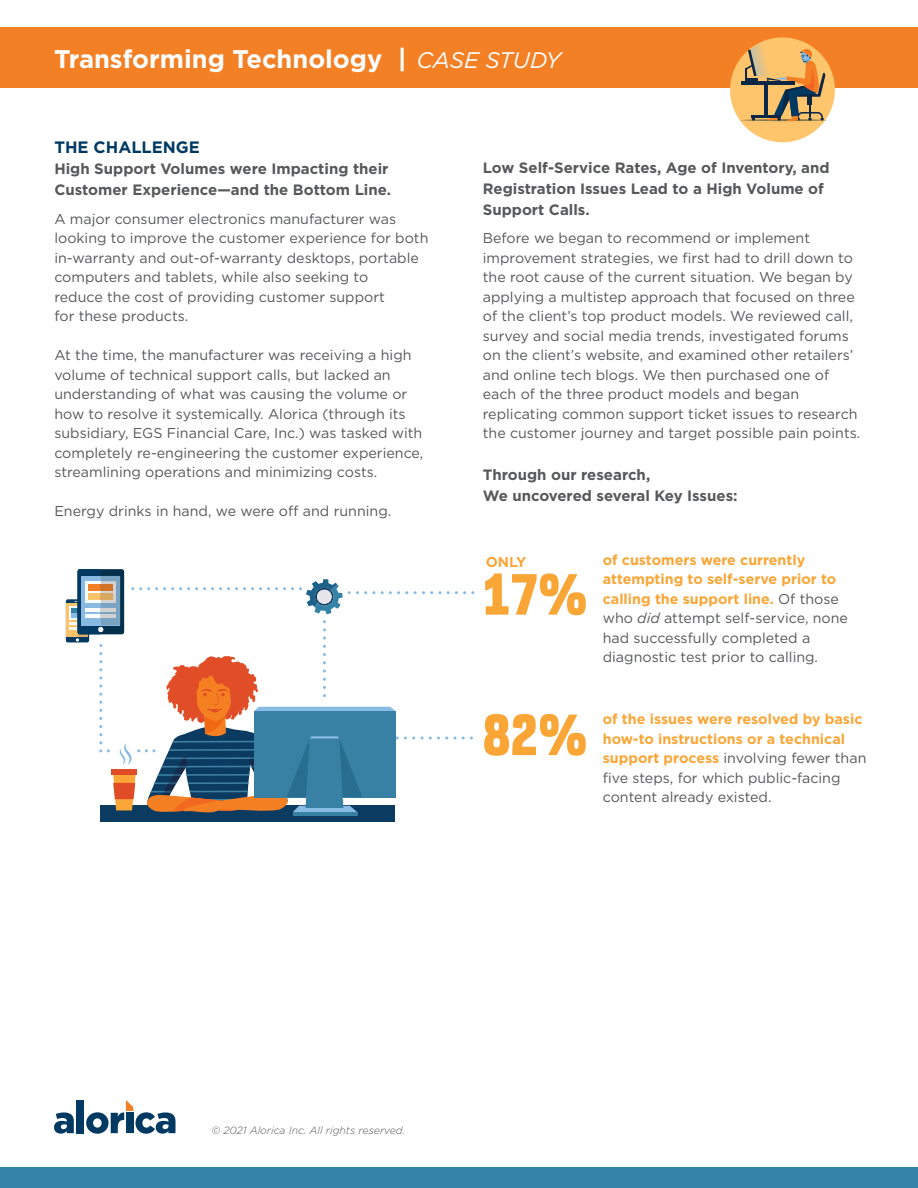
<style>
.page{position:relative;width:918px;height:1188px;background:#fff}
.page>*{position:absolute;margin:0;border:0;box-sizing:border-box;transform-origin:0 0}
.t1{font:800 53.1px "Polaris Condensed";color:#faa637}
.t2{font:700 25.5px "Gotham";color:#fff}
.t3{font:700 16.5px "Gotham";color:#003a62}
.t4{font:700 15px/21px "Gotham";color:#57585a}
.t5{font:14.25px/19.5px "Gotham";color:#57585a}
.t6{font:700 14.25px/19.5px "Gotham";color:#faa637}
.t7{font:italic 300 10.5px "Gotham";color:#57585a}
.s1{font-weight:400;font-style:italic;font-size:22.5px}
.s2{font-weight:700;color:#faa637}
.s3{font-style:italic}
.s4{font-weight:400;color:#57585a}
</style>
<div class="page">
<div style="left:0;top:27px;width:918px;height:60px;background:#f48026"></div>
<div style="left:730px;top:37px;width:105px;height:105px;background:#fec56d;border-radius:50%"></div>
<div style="left:0;top:1168px;width:918px;height:20px;background:#3482a6"></div>
<svg style="left:54px;top:1112px;width:20px;height:22px"></svg>
<div style="left:77px;top:1100px;width:7px;height:33px;background:#003a62"></div>
<svg style="left:86px;top:1100px;width:89px;height:34px"></svg>
<div style="left:66px;top:599px;width:23px;height:43px;background:#003a62;border-radius:2px"></div>
<div style="left:67px;top:603px;width:21px;height:33px;background:#fec46c"></div>
<div style="left:101px;top:805px;width:294px;height:17px;background:#0c3b62"></div>
<hr style="left:293px;top:812px;width:64px;height:4px;background:#3881a5">
<svg style="left:739px;top:41px;width:90px;height:80px"></svg>
<svg style="left:68px;top:569px;width:406px;height:245px"></svg>
<p class="t2" style="left:54px;top:42px;width:508px">Transforming Technology | <span class="s1">CASE STUDY</span></p>
<p class="t3" style="left:54px;top:136px;width:147px">THE CHALLENGE</p>
<p class="t4" style="left:54px;top:158px;width:336px">High Support Volumes were Impacting their</p>
<p class="t4" style="left:54px;top:179px;width:338px">Customer Experience—and the Bottom Line.</p>
<p class="t5" style="left:54px;top:209px;width:376px">A major consumer electronics manufacturer was looking to improve the customer experience for both in-warranty and out-of-warranty desktops, portable computers and tablets, while also seeking to</p>
<p class="t5" style="left:54px;top:287px;width:332px">reduce the cost of providing customer support</p>
<p class="t5" style="left:54px;top:306px;width:135px">for these products.</p>
<p class="t5" style="left:54px;top:345px;width:370px">At the time, the manufacturer was receiving a high volume of technical support calls, but lacked an understanding of what was causing the volume or how to resolve it systemically. Alorica (through its subsidiary, EGS Financial Care, Inc.) was tasked with completely re-engineering the customer experience, streamlining operations and minimizing costs.</p>
<p class="t5" style="left:54px;top:501px;width:338px">Energy drinks in hand, we were off and running.</p>
<p class="t4" style="left:483px;top:157px;width:348px">Low Self-Service Rates, Age of Inventory, and<br>Registration Issues Lead to a High Volume of</p>
<p class="t4" style="left:483px;top:199px;width:108px">Support Calls.</p>
<p class="t5" style="left:483px;top:228px;width:329px">Before we began to recommend or implement</p>
<p class="t5" style="left:483px;top:248px;width:374px">improvement strategies, we first had to drill down to the root cause of the current situation. We began by applying a multistep approach that focused on three of the client’s top product models. We reviewed call, survey and social media trends, investigated forums on the client’s website, and examined other retailers’ and online tech blogs. We then purchased one of each of the three product models and began</p>
<p class="t5" style="left:483px;top:404px;width:379px">replicating common support ticket issues to research the customer journey and target possible pain points.</p>
<p class="t4" style="left:483px;top:465px;width:169px">Through our research,</p>
<p class="t4" style="left:483px;top:486px;width:256px">We uncovered several Key Issues:</p>
<p class="t6" style="left:486px;top:553px;width:42px">ONLY</p>
<p class="t1" style="left:483px;top:559px;width:106px">17%</p>
<p class="t5" style="left:603px;top:550px;width:247px"><span class="s2">of customers were currently attempting to self-serve prior to calling the support line.</span> Of those who <span class="s3">did</span> attempt self-service, none had successfully completed a diagnostic test prior to calling.</p>
<p class="t1" style="left:483px;top:699px;width:106px">82%</p>
<p class="t6" style="left:603px;top:709px;width:265px">of the issues were resolved by basic how-to instructions or a technical support process <span class="s4">involving fewer than five steps, for which public-facing content already existed.</span></p>
<p class="t7" style="left:212px;top:1124px;width:195px">© 2021 Alorica Inc. All rights reserved.</p>
</div>
